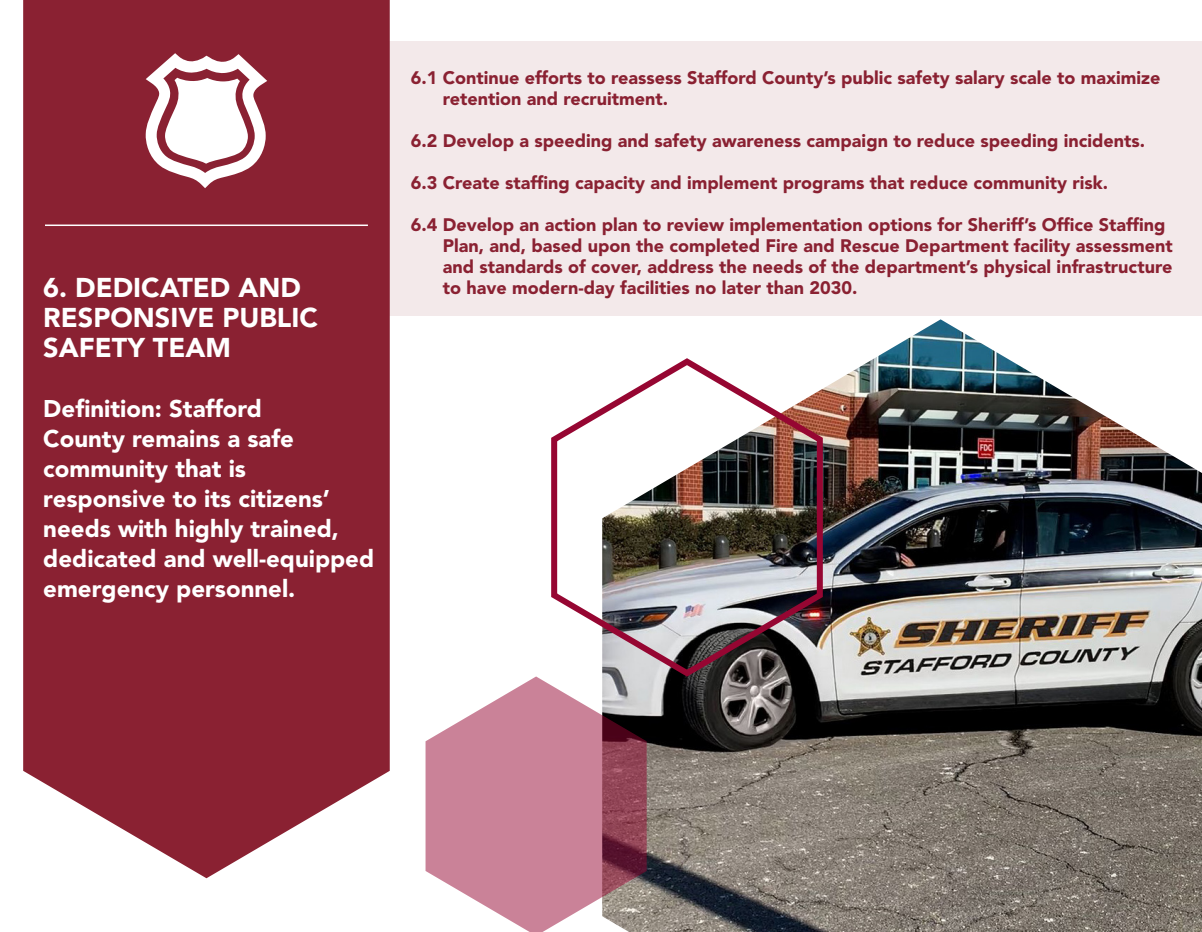
<style>
.page{position:relative;width:1202px;height:932px;background:#fff}
.page>*{position:absolute;margin:0;border:0;box-sizing:border-box;transform-origin:0 0}
.t1{font:900 27px/30px "Avenir LT Std";color:#fff}
.t2{font:900 24px/30px "Avenir LT Std";color:#fff}
.t3{font:900 18px/21px "Avenir LT Std";color:#8a2132}
</style>
<div class="page">
<div style="left:382px;top:41px;width:820px;height:274px;background:#f3e9ea"></div>
<svg style="left:23px;top:0;width:367px;height:878px;background:#912f3f"></svg>
<svg style="left:145px;top:53px;width:122px;height:135px"></svg>
<hr style="left:45px;top:224px;width:323px;height:2px;background:#fff">
<img style="left:646px;top:319px;width:556px;height:613px">
<img style="left:551px;top:355px;width:274px;height:325px">
<svg style="left:425px;top:676px;width:221px;height:256px;fill:#ca8298"></svg>
<p class="t1" style="left:43px;top:273px;width:276px">6. DEDICATED AND<br>RESPONSIVE PUBLIC<br>SAFETY TEAM</p>
<p class="t2" style="left:43px;top:394px;width:220px">Definition: Stafford</p>
<p class="t2" style="left:43px;top:424px;width:252px">County remains a safe</p>
<p class="t2" style="left:43px;top:454px;width:204px">community that is</p>
<p class="t2" style="left:43px;top:484px;width:332px">responsive to its citizens’ needs with highly trained, dedicated and well-equipped emergency personnel.</p>
<p class="t3" style="left:443px;top:67px;width:719px;text-indent:-32px">6.1 Continue efforts to reassess Stafford County’s public safety salary scale to maximize retention and recruitment.</p>
<p class="t3" style="left:411px;top:130px;width:735px">6.2 Develop a speeding and safety awareness campaign to reduce speeding incidents.</p>
<p class="t3" style="left:411px;top:172px;width:698px">6.3 Create staffing capacity and implement programs that reduce community risk.</p>
<p class="t3" style="left:443px;top:214px;width:731px;text-indent:-32px">6.4 Develop an action plan to review implementation options for Sheriff’s Office Staffing Plan, and, based upon the completed Fire and Rescue Department facility assessment and standards of cover, address the needs of the department’s physical infrastructure to have modern-day facilities no later than 2030.</p>
</div>
